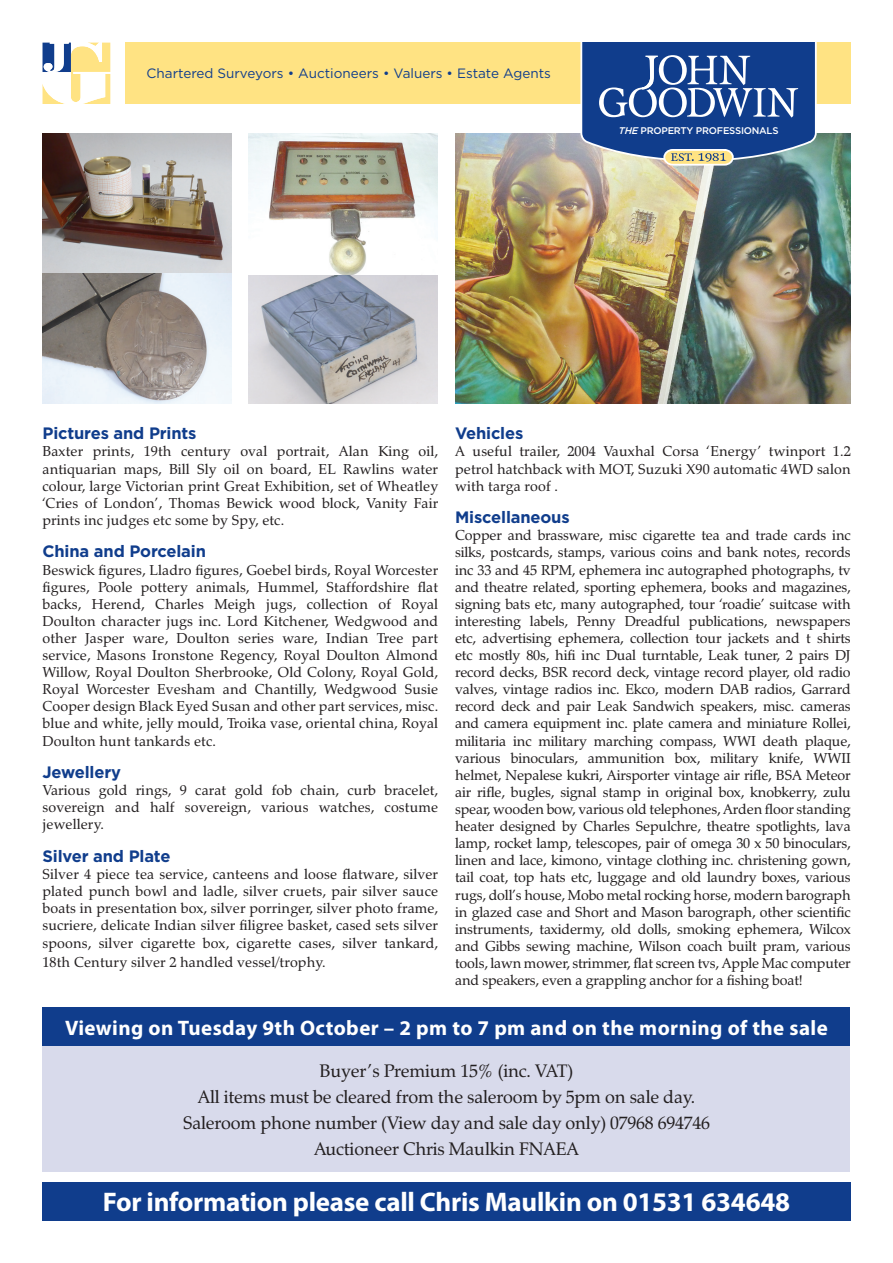
<style>
.page{position:relative;width:893px;height:1263px;background:#fff}
.page>*{position:absolute;margin:0;border:0;box-sizing:border-box;transform-origin:0 0}
.t1{font:700 27px "Myriad Pro";letter-spacing:-.01em;color:#fff}
.t2{font:700 21px "Myriad Pro";letter-spacing:.02em;color:#fff}
.t3{font:18px/25.8px "Zapf Calligraphic 801 BT";letter-spacing:-.01em;color:#231f20;text-align:center}
.t4{font:700 16.5px "Gotham";letter-spacing:-.01em;color:#103d8c}
.t5{font:14.25px/17.1px "Zapf Calligraphic 801 BT";letter-spacing:.01em;color:#231f20;text-align:justify}
.t6{font:13.5px "Gotham";color:#103d8c}
.t7{font:500 9.6px "Gotham";letter-spacing:-.025em;color:#fff}
.s1{font-style:italic}
</style>
<div class="page">
<img style="left:455px;top:134px;width:395px;height:270px">
<div style="left:43px;top:1046px;width:807px;height:126px;background:#d8daeb"></div>
<div style="left:43px;top:1008px;width:807px;height:38px;background:#103d8c"></div>
<div style="left:42px;top:1182px;width:809px;height:38px;background:#103d8c"></div>
<svg style="left:43px;top:43px;width:67px;height:61px"></svg>
<div style="left:125px;top:43px;width:725px;height:61px;background:#ffe383"></div>
<svg style="left:580px;top:43px;width:237px;height:123px;background:#41649c"></svg>
<img style="left:43px;top:134px;width:189px;height:270px">
<img style="left:249px;top:134px;width:189px;height:270px">
<p class="t6" style="left:147px;top:65px;width:406px">Chartered Surveyors • Auctioneers • Valuers • Estate Agents</p>
<p class="t7" style="left:619px;top:124px;width:161px"><span class="s1">THE</span> PROPERTY PROFESSIONALS</p>
<p class="t4" style="left:43px;top:423px;width:156px">Pictures and Prints</p>
<p class="t5" style="left:43px;top:443px;width:397px">Baxter prints, 19th century oval portrait, Alan King oil, antiquarian maps, Bill Sly oil on board, EL Rawlins water colour, large Victorian print Great Exhibition, set of Wheatley ‘Cries of London’, Thomas Bewick wood block, Vanity Fair prints inc judges etc some by Spy, etc.</p>
<p class="t4" style="left:43px;top:541px;width:165px">China and Porcelain</p>
<p class="t5" style="left:43px;top:561px;width:397px">Beswick figures, Lladro figures, Goebel birds, Royal Worcester figures, Poole pottery animals, Hummel, Staffordshire flat backs, Herend, Charles Meigh jugs, collection of Royal Doulton character jugs inc. Lord Kitchener, Wedgwood and other Jasper ware, Doulton series ware, Indian Tree part service, Masons Ironstone Regency, Royal Doulton Almond Willow, Royal Doulton Sherbrooke, Old Colony, Royal Gold, Royal Worcester Evesham and Chantilly, Wedgwood Susie Cooper design Black Eyed Susan and other part services, misc. blue and white, jelly mould, Troika vase, oriental china, Royal Doulton hunt tankards etc.</p>
<p class="t4" style="left:43px;top:761px;width:80px">Jewellery</p>
<p class="t5" style="left:43px;top:782px;width:397px">Various gold rings, 9 carat gold fob chain, curb bracelet, sovereign and half sovereign, various watches, costume jewellery.</p>
<p class="t4" style="left:43px;top:845px;width:129px">Silver and Plate</p>
<p class="t5" style="left:43px;top:866px;width:397px">Silver 4 piece tea service, canteens and loose flatware, silver plated punch bowl and ladle, silver cruets, pair silver sauce boats in presentation box, silver porringer, silver photo frame, sucriere, delicate Indian silver filigree basket, cased sets silver spoons, silver cigarette box, cigarette cases, silver tankard,</p>
<p class="t5" style="left:43px;top:954px;width:285px">18th Century silver 2 handled vessel/trophy.</p>
<p class="t4" style="left:455px;top:423px;width:70px">Vehicles</p>
<p class="t5" style="left:455px;top:443px;width:397px">A useful trailer, 2004 Vauxhal Corsa ‘Energy’ twinport 1.2 petrol hatchback with MOT, Suzuki X90 automatic 4WD salon with targa roof .</p>
<p class="t4" style="left:455px;top:506px;width:116px">Miscellaneous</p>
<p class="t5" style="left:455px;top:527px;width:397px">Copper and brassware, misc cigarette tea and trade cards inc silks, postcards, stamps, various coins and bank notes, records inc 33 and 45 RPM, ephemera inc autographed photographs, tv and theatre related, sporting ephemera, books and magazines, signing bats etc, many autographed, tour ‘roadie’ suitcase with interesting labels, Penny Dreadful publications, newspapers etc, advertising ephemera, collection tour jackets and t shirts etc mostly 80s, hifi inc Dual turntable, Leak tuner, 2 pairs DJ record decks, BSR record deck, vintage record player, old radio valves, vintage radios inc. Ekco, modern DAB radios, Garrard record deck and pair Leak Sandwich speakers, misc. cameras and camera equipment inc. plate camera and miniature Rollei, militaria inc military marching compass, WWI death plaque, various binoculars, ammunition box, military knife, WWII helmet, Nepalese kukri, Airsporter vintage air rifle, BSA Meteor air rifle, bugles, signal stamp in original box, knobkerry, zulu spear, wooden bow, various old telephones, Arden floor standing heater designed by Charles Sepulchre, theatre spotlights, lava lamp, rocket lamp, telescopes, pair of omega 30 x 50 binoculars, linen and lace, kimono, vintage clothing inc. christening gown, tail coat, top hats etc, luggage and old laundry boxes, various rugs, doll’s house, Mobo metal rocking horse, modern barograph in glazed case and Short and Mason barograph, other scientific instruments, taxidermy, old dolls, smoking ephemera, Wilcox and Gibbs sewing machine, Wilson coach built pram, various tools, lawn mower, strimmer, flat screen tvs, Apple Mac computer and speakers, even a grappling anchor for a fishing boat!</p>
<h2 class="t2" style="left:65px;top:1014px;width:764px">Viewing on Tuesday 9th October – 2 pm to 7 pm and on the morning of the sale</h2>
<p class="t3" style="left:183px;top:1058px;width:528px">Buyer’s Premium 15% (inc. VAT)<br>All items must be cleared from the saleroom by 5pm on sale day.<br>Saleroom phone number (View day and sale day only) 07968 694746<br>Auctioneer Chris Maulkin FNAEA</p>
<h1 class="t1" style="left:103px;top:1185px;width:689px">For information please call Chris Maulkin on 01531 634648</h1>
</div>
